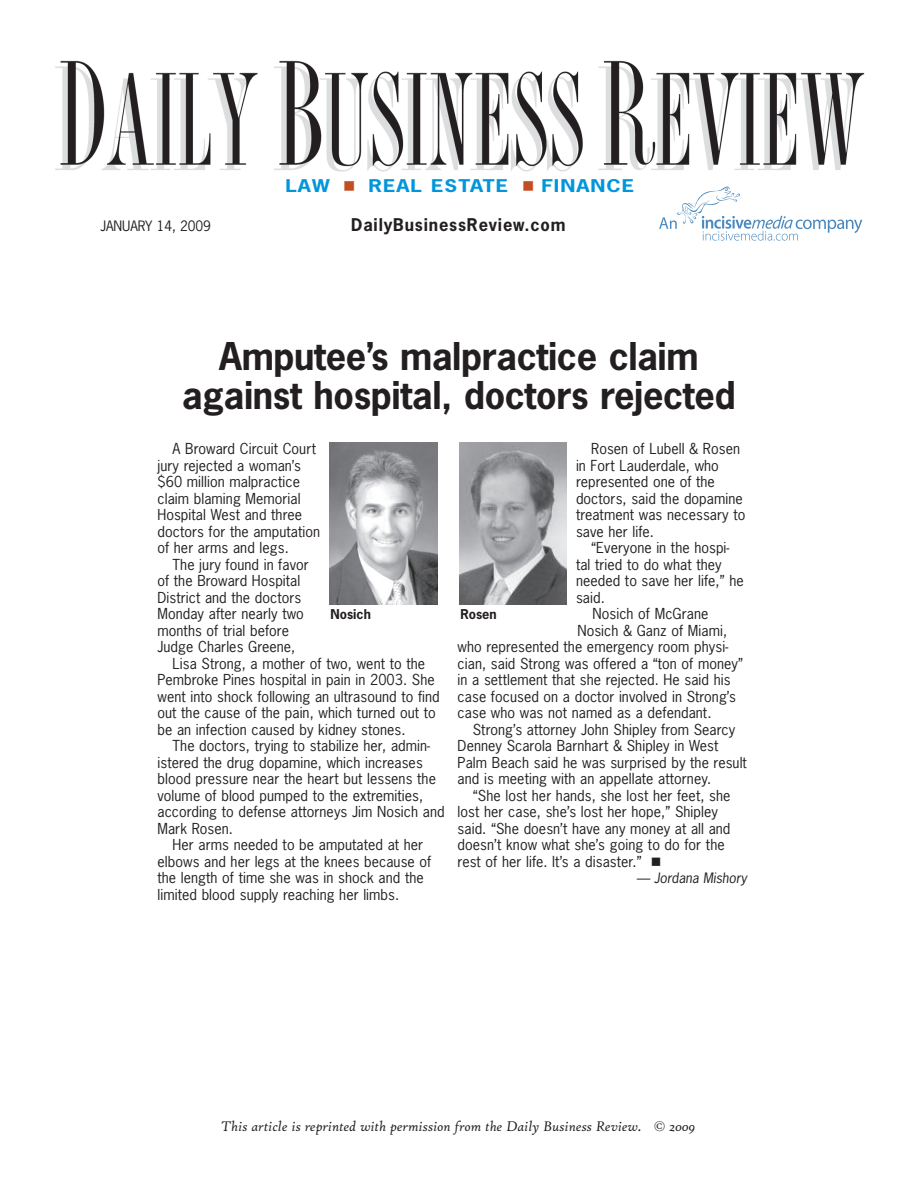
<style>
.page{position:relative;width:918px;height:1188px;background:#fff}
.page>*{position:absolute;margin:0;border:0;box-sizing:border-box;transform-origin:0 0}
.SUBHEAD{font:700 36px "News Gothic";letter-spacing:-.01em;color:#231f20}
.t1{font:700 16.5px "News Gothic";letter-spacing:.05em;color:#231f20}
.t2{font:700 16.5px "News Gothic";letter-spacing:.05em;color:#0096db;scale:1.25 1}
.t3{font:italic 15px "Hightower Text";color:#231f20}
.TEXT_body{font:14.25px/16.5px "News Gothic";letter-spacing:.005em;color:#231f20}
.BYLINE_bottom{font:italic 13.5px "News Gothic";color:#231f20}
.t4{font:13.5px "News Gothic";letter-spacing:-.005em;color:#231f20}
.CAPTION{font:700 12.75px "News Gothic";color:#231f20}
.s1{color:#c44e23}
</style>
<div class="page">
<img style="left:55px;top:60px;width:810px;height:112px">
<svg style="left:659px;top:186px;width:203px;height:55px"></svg>
<img style="left:329px;top:443px;width:108px;height:162px">
<img style="left:459px;top:443px;width:108px;height:162px">
<p class="t2" style="left:285px;top:175px;width:281px">LAW <span class="s1">■</span> REAL ESTATE <span class="s1">■</span> FINANCE</p>
<p class="t4" style="left:100px;top:218px;width:112px">january 14, 2009</p>
<p class="t1" style="left:351px;top:214px;width:216px">DailyBusinessReview.com</p>
<p class="SUBHEAD" style="left:219px;top:332px;width:481px">Amputee’s malpractice claim</p>
<p class="SUBHEAD" style="left:182px;top:371px;width:555px">against hospital, doctors rejected</p>
<p class="TEXT_body" style="left:158px;top:441px;width:164px;text-indent:15px">A Broward Circuit Court jury rejected a woman’s $60 million malpractice claim blaming Memorial<br>Hospital West and three doctors for the amputation of her arms and legs.</p>
<p class="TEXT_body" style="left:158px;top:556px;width:153px;text-indent:15px">The jury found in favor of the Broward Hospital<br>District and the doctors<br>Monday after nearly two months of trial before<br>Judge Charles Greene,</p>
<p class="TEXT_body" style="left:158px;top:655px;width:284px;text-indent:15px">Lisa Strong, a mother of two, went to the Pembroke Pines hospital in pain in 2003. She went into shock following an ultrasound to find out the cause of the pain, which turned out to be an infection caused by kidney stones.</p>
<p class="TEXT_body" style="left:158px;top:738px;width:289px;text-indent:15px">The doctors, trying to stabilize her, admin&shy;istered the drug dopamine, which increases blood pressure near the heart but lessens the volume of blood pumped to the extremities, according to defense attorneys Jim Nosich and Mark Rosen.</p>
<p class="TEXT_body" style="left:158px;top:837px;width:275px;text-indent:15px">Her arms needed to be amputated at her elbows and her legs at the knees because of the length of time she was in shock and the limited blood supply reaching her limbs.</p>
<p class="TEXT_body" style="left:576px;top:441px;width:171px;text-indent:15px">Rosen of Lubell &amp; Rosen in Fort Lauderdale, who represented one of the doctors, said the dopamine treatment was necessary to save her life.</p>
<p class="TEXT_body" style="left:576px;top:540px;width:169px;text-indent:15px">“Everyone in the hospi&shy;tal tried to do what they needed to save her life,” he said.</p>
<p class="TEXT_body" style="left:593px;top:606px;width:117px">Nosich of McGrane</p>
<p class="TEXT_body" style="left:577px;top:622px;width:151px">Nosich &amp; Ganz of Miami,</p>
<p class="TEXT_body" style="left:458px;top:639px;width:272px">who represented the emergency room physi-</p>
<p class="TEXT_body" style="left:458px;top:655px;width:287px">cian, said Strong was offered a “ton of money”</p>
<p class="TEXT_body" style="left:458px;top:672px;width:274px">in a settlement that she rejected. He said his</p>
<p class="TEXT_body" style="left:458px;top:688px;width:280px">case focused on a doctor involved in Strong’s</p>
<p class="TEXT_body" style="left:458px;top:705px;width:255px">case who was not named as a defendant.</p>
<p class="TEXT_body" style="left:458px;top:721px;width:291px;text-indent:15px">Strong’s attorney John Shipley from Searcy Denney Scarola Barnhart &amp; Shipley in West Palm Beach said he was surprised by the result and is meeting with an appellate attorney.</p>
<p class="TEXT_body" style="left:458px;top:787px;width:274px;text-indent:15px">“She lost her hands, she lost her feet, she lost her case, she’s lost her hope,” Shipley said. “She doesn’t have any money at all and doesn’t know what she’s going to do for the rest of her life. It’s a disaster.” ■</p>
<p class="BYLINE_bottom" style="left:637px;top:870px;width:112px">— Jordana Mishory</p>
<p class="CAPTION" style="left:331px;top:606px;width:42px">Nosich</p>
<p class="CAPTION" style="left:460px;top:606px;width:38px">Rosen</p>
<p class="t3" style="left:221px;top:1117px;width:476px">This article is reprinted with permission from the Daily Business Review. © 2009</p>
</div>
